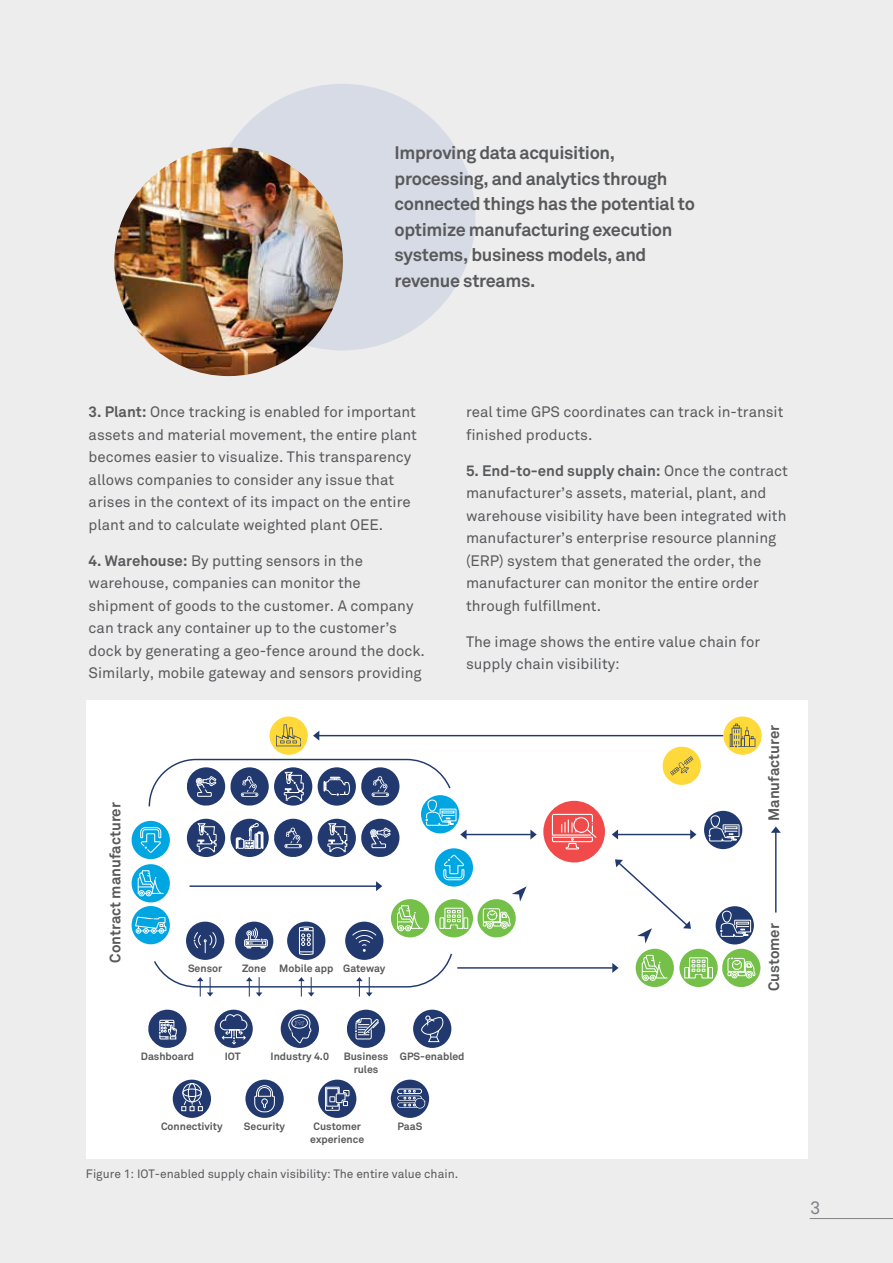
<style>
.page{position:relative;width:893px;height:1263px;background:#ededee}
.page>*{position:absolute;margin:0;border:0;box-sizing:border-box;transform-origin:0 0}
.t1{font:700 18px/25.5px "Wipro Akkurat";letter-spacing:-.02em;color:#58595b}
.t2{font:18px "Wipro Akkurat Mono";color:#808285}
.t3{font:15px/22.5px "Wipro Akkurat";color:#58595b}
.t4{font:700 15px "Wipro Akkurat";color:#58595b}
.t5{font:12px "Wipro Akkurat";color:#58595b}
.t6{font:700 10.5px/12.6px "Wipro Akkurat";color:#58595b;text-align:center}
.s1{font-weight:700}
</style>
<div class="page">
<div style="left:209px;top:84px;width:266px;height:266px;background:#d7dbe5;border-radius:50%"></div>
<img style="left:114px;top:147px;width:229px;height:229px;border-radius:114px">
<hr style="left:810px;top:1218px;width:83px;height:1px;background:#808285">
<div style="left:86px;top:699px;width:721px;height:459px;background:#fff"></div>
<div style="left:270px;top:716px;width:38px;height:39px;background:#ffd83a;border-radius:50%"></div>
<svg style="left:276px;top:724px;width:25px;height:22px"></svg>
<svg style="left:723px;top:716px;width:39px;height:39px"></svg>
<svg style="left:730px;top:724px;width:25px;height:23px"></svg>
<div style="left:281px;top:1010px;width:38px;height:38px;background:#21396e;border-radius:50%"></div>
<svg style="left:288px;top:1014px;width:24px;height:30px"></svg>
<div style="left:413px;top:1010px;width:38px;height:38px;background:#21396e;border-radius:50%"></div>
<svg style="left:421px;top:1016px;width:22px;height:26px"></svg>
<div style="left:391px;top:1080px;width:38px;height:38px;background:#21396e;border-radius:50%"></div>
<div style="left:397px;top:1089px;width:25px;height:5px;border:1px solid #fff;border-radius:2px"></div>
<svg style="left:397px;top:1090px;width:29px;height:18px"></svg>
<div style="left:318px;top:1080px;width:38px;height:38px;background:#21396e;border-radius:50%"></div>
<svg style="left:325px;top:1086px;width:25px;height:25px"></svg>
<div style="left:245px;top:1080px;width:39px;height:38px;background:#21396e;border-radius:50%"></div>
<svg style="left:254px;top:1085px;width:21px;height:27px"></svg>
<svg style="left:173px;top:1080px;width:38px;height:38px"></svg>
<div style="left:183px;top:1083px;width:19px;height:19px;border:1px solid #fff;border-radius:50%"></div>
<div style="left:188px;top:1083px;width:8px;height:19px;border:1px solid #fff;border-radius:50%"></div>
<div style="left:183px;top:1089px;width:19px;height:8px;border:1px solid #fff;border-radius:50%"></div>
<svg style="left:181px;top:1100px;width:22px;height:11px"></svg>
<div style="left:636px;top:949px;width:38px;height:38px;background:#74c049;border-radius:50%"></div>
<svg style="left:642px;top:955px;width:25px;height:26px"></svg>
<div style="left:679px;top:949px;width:39px;height:38px;background:#74c049;border-radius:50%"></div>
<svg style="left:684px;top:957px;width:29px;height:22px"></svg>
<div style="left:716px;top:906px;width:38px;height:38px;background:#20396e;border-radius:50%"></div>
<svg style="left:720px;top:910px;width:40px;height:77px"></svg>
<div style="left:704px;top:811px;width:38px;height:38px;background:#20396e;border-radius:50%"></div>
<svg style="left:708px;top:815px;width:32px;height:35px"></svg>
<div style="left:214px;top:1010px;width:39px;height:38px;background:#21396e;border-radius:50%"></div>
<svg style="left:219px;top:1014px;width:29px;height:31px"></svg>
<svg style="left:347px;top:1010px;width:38px;height:38px"></svg>
<div style="left:543px;top:801px;width:62px;height:61px;background:#f04b4a;border-radius:50%"></div>
<svg style="left:551px;top:813px;width:46px;height:37px"></svg>
<svg style="left:148px;top:1010px;width:39px;height:38px"></svg>
<div style="left:663px;top:747px;width:38px;height:38px;background:#ffd83a;border-radius:50%"></div>
<svg style="left:670px;top:756px;width:23px;height:19px"></svg>
<div style="left:132px;top:821px;width:38px;height:38px;background:#00a6e2;border-radius:50%"></div>
<div style="left:132px;top:906px;width:38px;height:38px;background:#00a6e2;border-radius:50%"></div>
<div style="left:132px;top:864px;width:38px;height:38px;background:#00a6e2;border-radius:50%"></div>
<div style="left:391px;top:899px;width:38px;height:38px;background:#74c049;border-radius:50%"></div>
<div style="left:435px;top:899px;width:38px;height:38px;background:#74c049;border-radius:50%"></div>
<div style="left:435px;top:848px;width:38px;height:38px;background:#00a6e2;border-radius:50%"></div>
<hr style="left:316px;top:735px;width:407px;height:1px;background:#21396e">
<hr style="left:465px;top:834px;width:66px;height:1px;background:#21396e">
<hr style="left:616px;top:834px;width:78px;height:1px;background:#21396e">
<svg style="left:690px;top:829px;width:6px;height:10px"></svg>
<svg style="left:530px;top:829px;width:7px;height:10px"></svg>
<hr style="left:457px;top:967px;width:156px;height:2px;background:#21396e">
<svg style="left:612px;top:963px;width:7px;height:10px"></svg>
<hr style="left:775px;top:830px;width:1px;height:82px;background:#21396e">
<svg style="left:771px;top:826px;width:10px;height:7px"></svg>
<svg style="left:135px;top:905px;width:333px;height:91px"></svg>
<svg style="left:612px;top:829px;width:6px;height:10px"></svg>
<svg style="left:138px;top:758px;width:329px;height:138px"></svg>
<svg style="left:313px;top:731px;width:6px;height:10px"></svg>
<svg style="left:615px;top:859px;width:76px;height:84px"></svg>
<svg style="left:477px;top:886px;width:50px;height:52px"></svg>
<p class="t1" style="left:395px;top:140px;width:302px">Improving data acquisition, processing, and analytics through connected things has the potential to optimize manufacturing execution systems, business models, and revenue streams.</p>
<p class="t3" style="left:89px;top:401px;width:330px"><span class="s1">3. Plant:</span> Once tracking is enabled for important assets and material movement, the entire plant becomes easier to visualize. This transparency allows companies to consider any issue that arises in the context of its impact on the entire plant and to calculate weighted plant OEE.</p>
<p class="t3" style="left:89px;top:549px;width:338px"><span class="s1">4. Warehouse:</span> By putting sensors in the warehouse, companies can monitor the shipment of goods to the customer. A company can track any container up to the customer’s dock by generating a geo-fence around the dock.<br>Similarly, mobile gateway and sensors providing</p>
<p class="t4" style="left:106px;top:963px;width:162px;rotate:-90deg">Contract manufacturer</p>
<p class="t6" style="left:188px;top:962px;width:36px">Sensor</p>
<p class="t6" style="left:242px;top:962px;width:145px">Zone Mobile app Gateway</p>
<p class="t3" style="left:466px;top:401px;width:319px">real time GPS coordinates can track in-transit finished products.</p>
<p class="t3" style="left:466px;top:459px;width:323px"><span class="s1">5. End-to-end supply chain:</span> Once the contract manufacturer’s assets, material, plant, and warehouse visibility have been integrated with manufacturer’s enterprise resource planning (ERP) system that generated the order, the manufacturer can monitor the entire order through fulfillment.</p>
<p class="t3" style="left:466px;top:630px;width:296px">The image shows the entire value chain for supply chain visibility:</p>
<p class="t4" style="left:764px;top:821px;width:98px;rotate:-90deg">Manufacturer</p>
<p class="t4" style="left:764px;top:991px;width:69px;rotate:-90deg">Customer</p>
<p class="t6" style="left:141px;top:1050px;width:55px">Dashboard</p>
<p class="t6" style="left:225px;top:1050px;width:17px">IOT</p>
<p class="t6" style="left:271px;top:1050px;width:60px">Industry 4.0</p>
<p class="t6" style="left:344px;top:1050px;width:46px">Business rules</p>
<p class="t6" style="left:400px;top:1050px;width:66px">GPS-enabled</p>
<p class="t6" style="left:161px;top:1120px;width:63px">Connectivity</p>
<p class="t6" style="left:244px;top:1120px;width:43px">Security</p>
<p class="t6" style="left:310px;top:1120px;width:55px">Customer experience</p>
<p class="t6" style="left:397px;top:1120px;width:26px">PaaS</p>
<p class="t5" style="left:86px;top:1167px;width:374px">Figure 1: IOT-enabled supply chain visibility: The entire value chain.</p>
<p class="t2" style="left:810px;top:1197px;width:13px">3</p>
</div>
